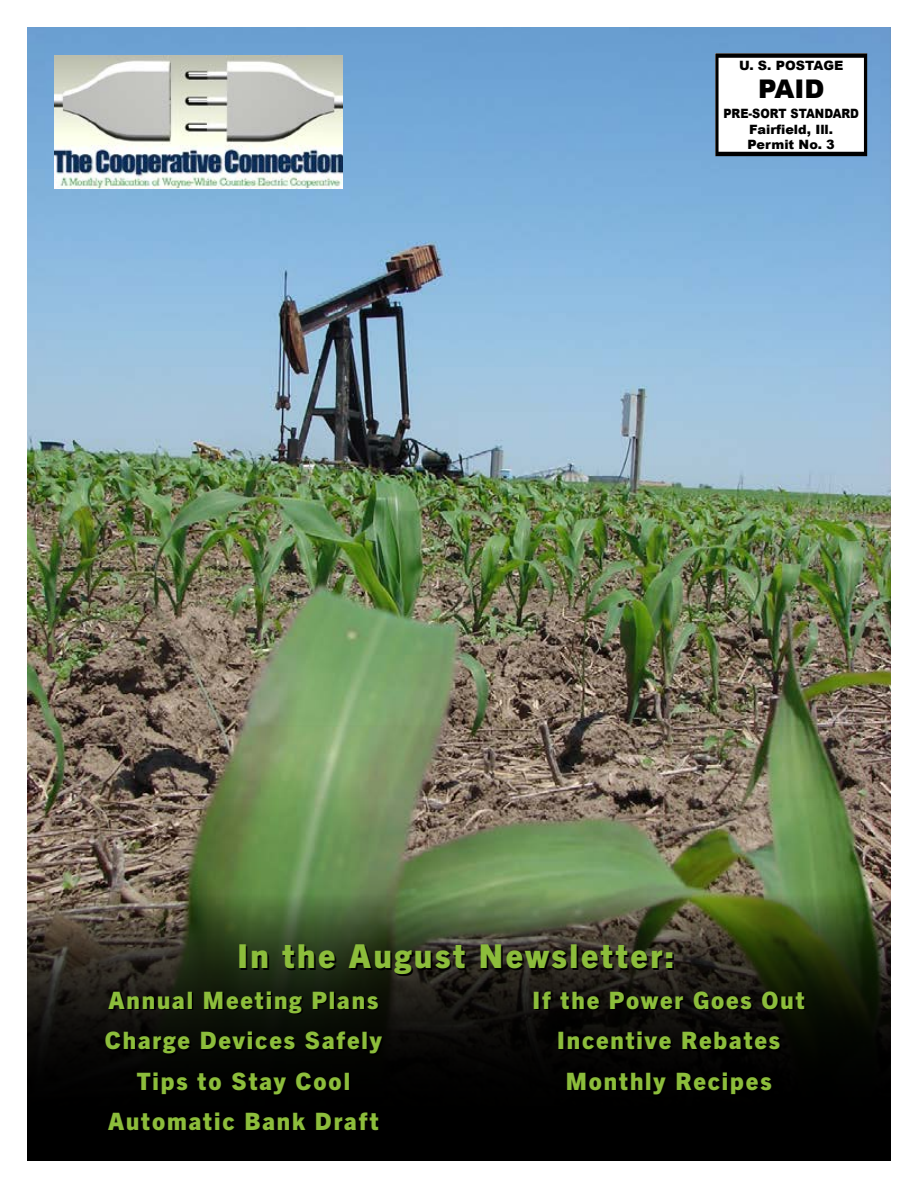
<style>
.page{position:relative;width:918px;height:1188px;background:#fff}
.page>*{position:absolute;margin:0;border:0;box-sizing:border-box;transform-origin:0 0}
.t1{font:800 33px "Trade Gothic Next LT Pro";letter-spacing:.08em;color:#8cbd3b}
.t2{font:900 25.65px "Arial";color:#000}
.t3{font:800 24px/40.5px "Trade Gothic Next LT Pro";letter-spacing:.08em;color:#8cbd3b;text-align:center}
.t4{font:900 12.9px/15.5px "Arial";color:#000;text-align:center;scale:.88 1}
.t5{font:900 12.9px "Arial";color:#000}
</style>
<div class="page">
<img style="left:27px;top:27px;width:864px;height:648px">
<img style="left:54px;top:55px;width:288px;height:134px">
<svg style="left:715px;top:53px;width:152px;height:103px"></svg>
<img style="left:27px;top:675px;width:864px;height:51px">
<img style="left:27px;top:726px;width:864px;height:435px">
<p class="t5" style="left:739px;top:56px;width:106px">U. S. POSTAGE</p>
<p class="t2" style="left:758px;top:70px;width:68px">PAID</p>
<p class="t4" style="left:723px;top:105px;width:156px">PRE-SORT STANDARD<br>Fairfield, Ill.<br>Permit No. 3</p>
<h1 class="t1" style="left:237px;top:933px;width:439px">In the August Newsletter:</h1>
<p class="t3" style="left:105px;top:978px;width:278px">Annual Meeting Plans<br>Charge Devices Safely<br>Tips to Stay Cool<br>Automatic Bank Draft</p>
<p class="t3" style="left:533px;top:978px;width:273px">If the Power Goes Out<br>Incentive Rebates<br>Monthly Recipes</p>
</div>
